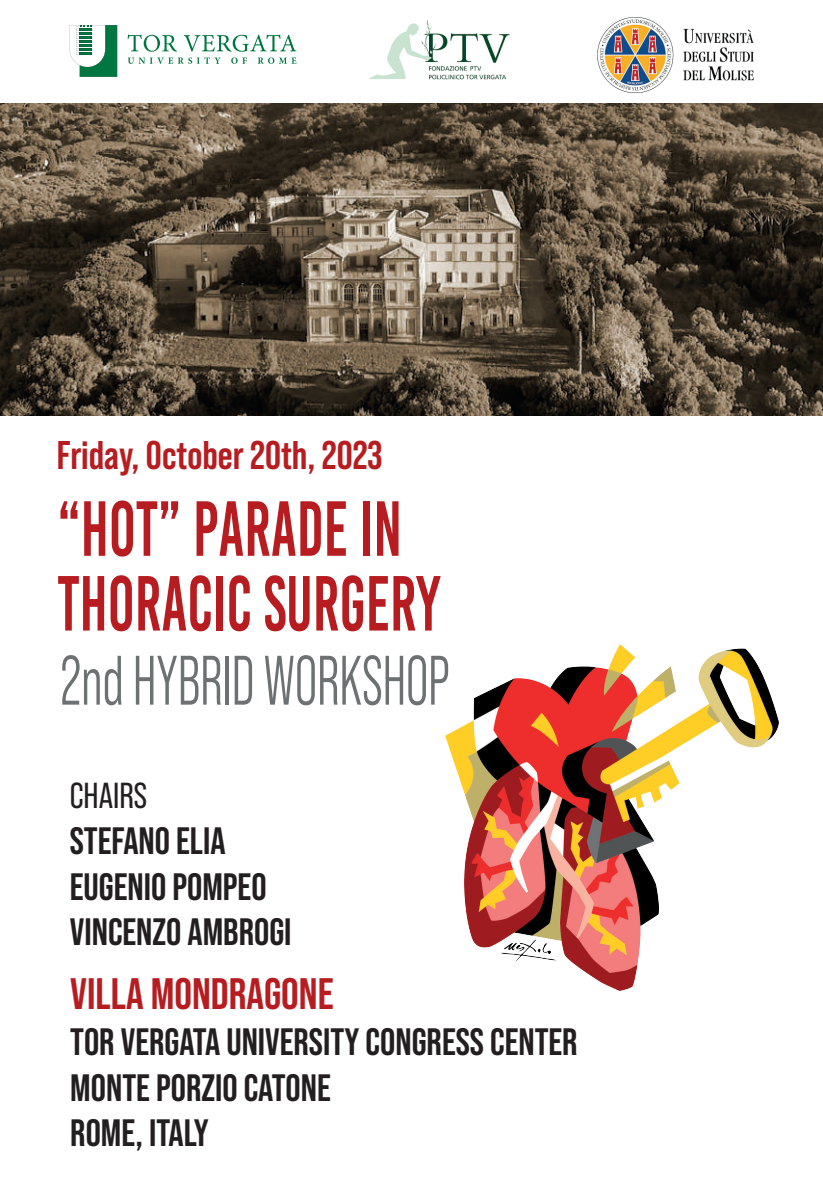
<style>
.page{position:relative;width:823px;height:1191px;background:#fff}
.page>*{position:absolute;margin:0;border:0;box-sizing:border-box;transform-origin:0 0}
.t1{font:77.8px/74.8px "Bebas Kai";color:#b61c20;scale:.8 1}
.t2{font:69.8px "Bebas Neue Pro Middle";color:#6d7172;scale:.8 1}
.t3{font:700 44px "Bebas Neue Pro";color:#b61c20}
.t4{font:700 40px "Bebas Neue Pro";color:#b61c20}
.t5{font:700 38.2px/45.8px "Bebas Neue Pro";color:#231f20}
.t6{font:36px "Bebas Neue Pro";color:#231f20}
</style>
<div class="page">
<img style="left:369px;top:20px;width:141px;height:60px">
<img style="left:597px;top:17px;width:156px;height:76px">
<svg style="left:69px;top:25px;width:48px;height:52px"></svg>
<svg style="left:128px;top:35px;width:168px;height:29px"></svg>
<img style="left:445px;top:644px;width:333px;height:346px">
<img style="left:0;top:103px;width:822px;height:312px">
<p class="t4" style="left:57px;top:432px;width:327px">Friday, October 20th, 2023</p>
<h1 class="t1" style="left:57px;top:492px;width:479px">“HOT” PARADE IN<br>THORACIC SURGERY</h1>
<h2 class="t2" style="left:60px;top:641px;width:487px">2nd HYBRID WORKSHOP</h2>
<p class="t6" style="left:70px;top:775px;width:79px">CHAIRS</p>
<p class="t5" style="left:70px;top:817px;width:223px">STEFANO ELIA<br>EUGENIO POMPEO<br>VINCENZO AMBROGI</p>
<p class="t3" style="left:70px;top:968px;width:264px">VILLA MONDRAGONE</p>
<p class="t5" style="left:70px;top:1018px;width:508px">TOR VERGATA UNIVERSITY CONGRESS CENTER<br>MONTE PORZIO CATONE<br>ROME, ITALY</p>
</div>
